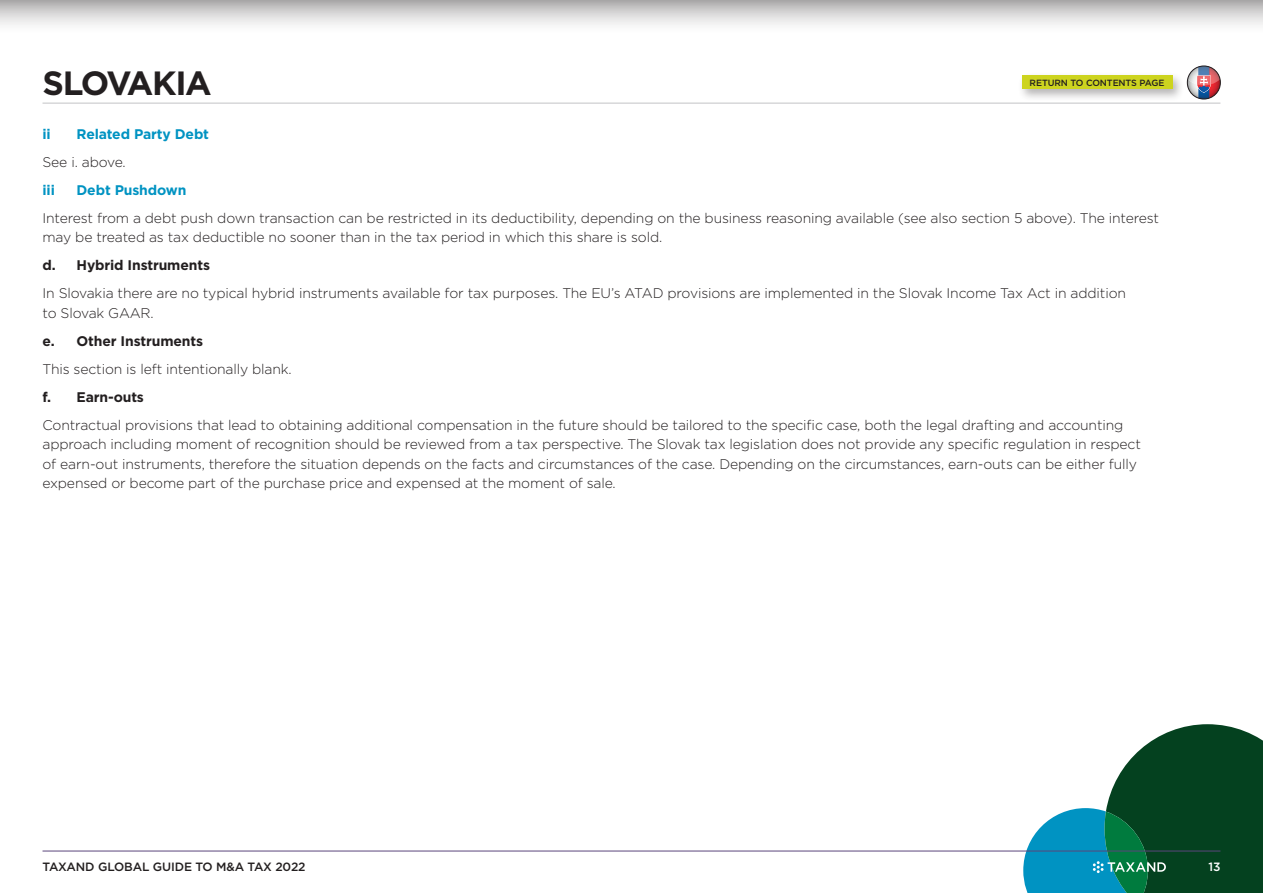
<style>
.page{position:relative;width:1263px;height:893px;background:#fff}
.page>*{position:absolute;margin:0;border:0;box-sizing:border-box;transform-origin:0 0}
.t1{font:700 33.6px "Gotham";letter-spacing:-.04em;color:#231f20}
.Body_Text{font:300 13.95px/19.5px "Gotham";letter-spacing:-.01em;color:#231f20}
.t2{font:700 13.95px "Gotham";letter-spacing:-.01em;color:#231f20}
.t3{font:700 13.95px "Gotham";letter-spacing:-.01em;color:#0093c2}
.t4{font:500 12px "Gotham";letter-spacing:-.01em;color:#231f20}
.t5{font:500 12px "Gotham";color:#fff}
.t6{font:500 9px "Gotham";letter-spacing:-.01em;color:#231f20}
</style>
<div class="page">
<svg style="left:1023px;top:724px;width:240px;height:169px"></svg>
<svg style="left:0;top:0;width:1263px;height:25px;background:#d2d1d1"></svg>
<svg style="left:1186px;top:66px;width:34px;height:34px"></svg>
<div style="left:1187px;top:66px;width:33px;height:33px;border:1px solid #231f20;border-radius:50%"></div>
<hr style="left:43px;top:103px;width:1177px;height:1px;background:#c2c3c5">
<hr style="left:43px;top:851px;width:1177px;height:1px;background:#5b457b">
<div style="left:1018px;top:71px;width:167px;height:31px;background:#231f20;opacity:.33"></div>
<div style="left:1022px;top:75px;width:150px;height:14px;background:#cdd41f"></div>
<h1 class="t1" style="left:43px;top:61px;width:171px">Slovakia</h1>
<p class="t6" style="left:1030px;top:77px;width:136px">RETURN TO CONTENTS PAGE</p>
<p class="t3" style="left:43px;top:125px;width:10px">ii</p>
<p class="t3" style="left:77px;top:125px;width:134px">Related Party Debt</p>
<p class="Body_Text" style="left:43px;top:152px;width:85px">See i. above.</p>
<p class="t3" style="left:43px;top:181px;width:14px">iii</p>
<p class="t3" style="left:77px;top:181px;width:111px">Debt Pushdown</p>
<p class="Body_Text" style="left:43px;top:208px;width:1118px">Interest from a debt push down transaction can be restricted in its deductibility, depending on the business reasoning available (see also section 5 above). The interest may be treated as tax deductible no sooner than in the tax period in which this share is sold.</p>
<p class="t2" style="left:43px;top:256px;width:169px">d. Hybrid I nstruments</p>
<p class="Body_Text" style="left:43px;top:283px;width:1085px">In Slovakia there are no typical hybrid instruments available for tax purposes. The EU’s ATAD provisions are implemented in the Slovak Income Tax Act in addition to Slovak GAAR.</p>
<p class="t2" style="left:43px;top:332px;width:162px">e. Other I nstruments</p>
<p class="Body_Text" style="left:43px;top:359px;width:251px">This section is left intentionally blank.</p>
<p class="t2" style="left:43px;top:388px;width:103px">f. Earn-outs</p>
<p class="Body_Text" style="left:43px;top:415px;width:1100px">Contractual provisions that lead to obtaining additional compensation in the future should be tailored to the specific case, both the legal drafting and accounting approach including moment of recognition should be reviewed from a tax perspective. The Slovak tax legislation does not provide any specific regulation in respect of earn-out instruments, therefore the situation depends on the facts and circumstances of the case. Depending on the circumstances, earn-outs can be either fully expensed or become part of the purchase price and expensed at the moment of sale.</p>
<p class="t4" style="left:43px;top:859px;width:265px">TAXAND GLOBAL GUIDE TO M&amp;A TAX 2022</p>
<p class="t5" style="left:1208px;top:859px;width:14px">13</p>
</div>
